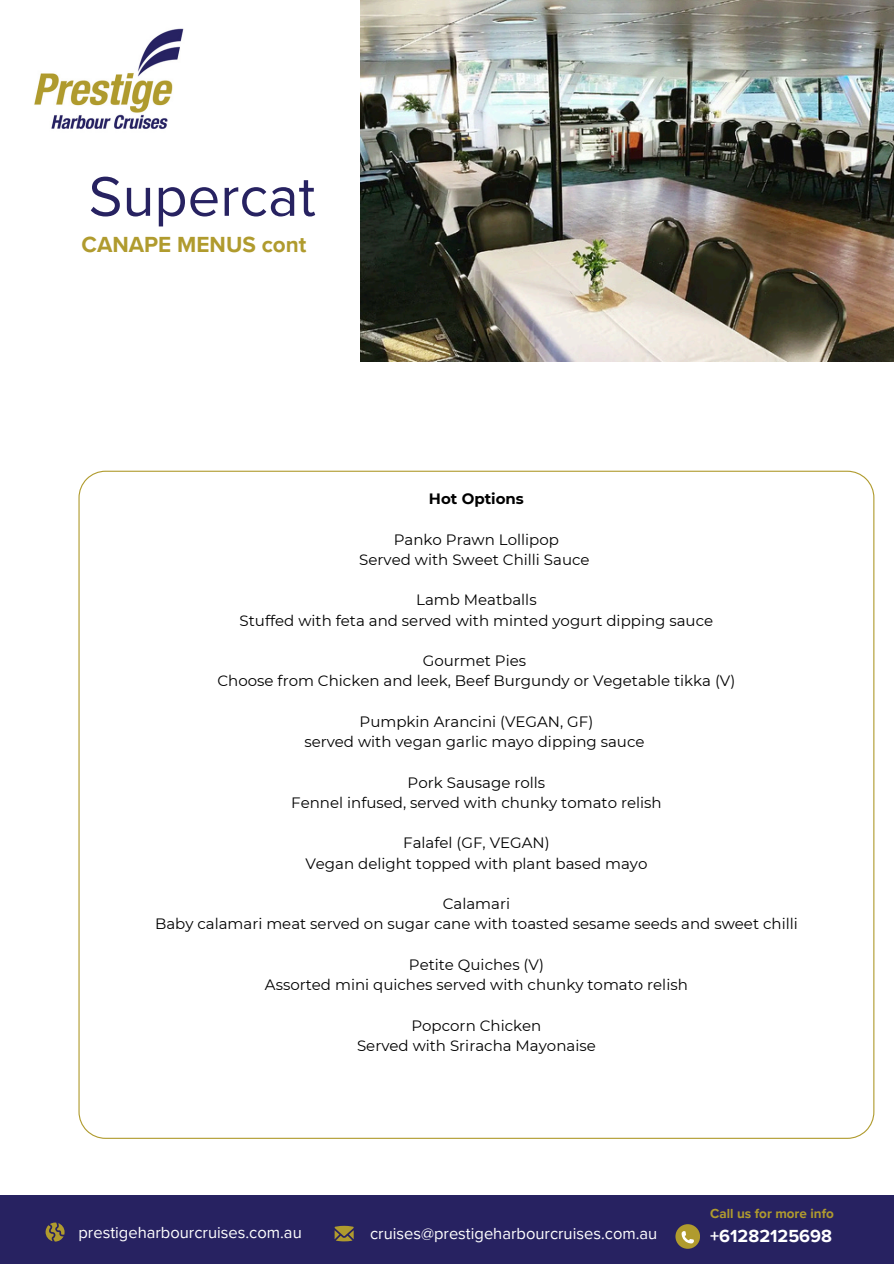
<style>
.page{position:relative;width:894px;height:1264px;background:#fff}
.page>*{position:absolute;margin:0;border:0;box-sizing:border-box;transform-origin:0 0}
.t1{font:57.9px "Proxima Nova";color:#272261}
.t2{font:700 22.5px "Proxima Nova";color:#b09b2e}
.t3{font:700 18px "Proxima Nova";color:#fff}
.t4{font:16.5px "Proxima Nova";color:#fff}
.t5{font:15px/20.2px "Montserrat";color:#000;text-align:center}
.t6{font:700 15px "Montserrat";color:#000}
.t7{font:700 13.5px "Proxima Nova";color:#b09b2e}
</style>
<div class="page">
<svg style="left:78px;top:470px;width:796px;height:668px"></svg>
<div style="left:0;top:1195px;width:893px;height:68px;background:#272261"></div>
<svg style="left:46px;top:1222px;width:19px;height:19px"></svg>
<svg style="left:334px;top:1225px;width:19px;height:16px"></svg>
<img style="left:360px;top:0;width:533px;height:362px">
<div style="left:675px;top:1224px;width:25px;height:24px;background:#b09b2e;border-radius:50%"></div>
<svg style="left:681px;top:1231px;width:12px;height:12px"></svg>
<img style="left:34px;top:28px;width:150px;height:101px">
<p class="t1" style="left:88px;top:162px;width:228px">Supercat</p>
<p class="t2" style="left:82px;top:232px;width:226px">CANAPE MENUS cont</p>
<h1 class="t6" style="left:429px;top:489px;width:96px">Hot Options</h1>
<h2 class="t5" style="left:359px;top:529px;width:232px">Panko Prawn Lollipop<br>Served with Sweet Chilli Sauce</h2>
<h5 class="t5" style="left:239px;top:590px;width:475px">Lamb Meatballs<br>Stuffed with feta and served with minted yogurt dipping sauce</h5>
<h6 class="t5" style="left:217px;top:650px;width:519px">Gourmet Pies<br>Choose from Chicken and leek, Beef Burgundy or Vegetable tikka (V)</h6>
<h6 class="t5" style="left:304px;top:711px;width:341px">Pumpkin Arancini (VEGAN, GF)<br>served with vegan garlic mayo dipping sauce</h6>
<h6 class="t5" style="left:291px;top:772px;width:372px">Pork Sausage rolls<br>Fennel infused, served with chunky tomato relish</h6>
<h6 class="t5" style="left:305px;top:833px;width:343px">Falafel (GF, VEGAN)<br>Vegan delight topped with plant based mayo</h6>
<h6 class="t5" style="left:155px;top:893px;width:644px">Calamari<br>Baby calamari meat served on sugar cane with toasted sesame seeds and sweet chilli</h6>
<h6 class="t5" style="left:265px;top:954px;width:424px">Petite Quiches (V)<br>Assorted mini quiches served with chunky tomato relish</h6>
<h6 class="t5" style="left:357px;top:1015px;width:240px">Popcorn Chicken<br>Served with Sriracha Mayonaise</h6>
<h6 class="t4" style="left:78px;top:1222px;width:225px">prestigeharbourcruises.com.au</h6>
<h6 class="t4" style="left:370px;top:1223px;width:289px">cruises@prestigeharbourcruises.com.au</h6>
<p class="t7" style="left:710px;top:1205px;width:125px">Call us for more info</p>
<h4 class="t3" style="left:710px;top:1224px;width:123px">+61282125698</h4>
</div>
